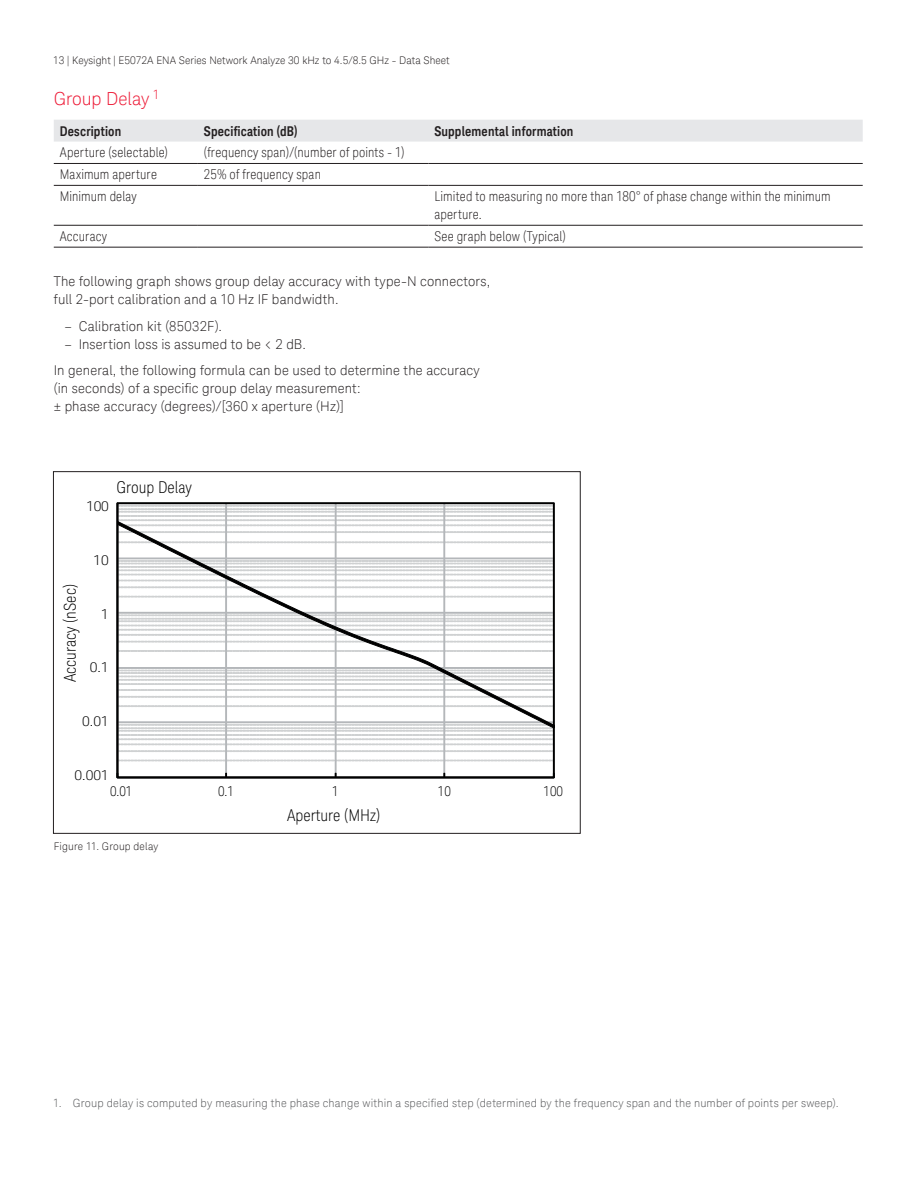
<style>
.page{position:relative;width:918px;height:1188px;background:#fff}
.page>*{position:absolute;margin:0;border:0;box-sizing:border-box;transform-origin:0 0}
.t1{font:300 18px "Keysight Sans";letter-spacing:-.01em;color:#ed1a36}
.t2{font:300 condensed 16.5px "Keysight Sans";color:#000}
.t3{font:300 13.5px/18px "Keysight Sans";letter-spacing:.01em;color:#231f20}
.t4{font:300 condensed 13.5px/18px "Keysight Sans";letter-spacing:.01em;color:#231f20}
.t5{font:700 13.5px "Keysight Sans Condensed";letter-spacing:.01em;color:#231f20}
.t6{font:300 condensed 13.5px "Keysight Sans";color:#000;scale:1.18 1}
.t7{font:300 condensed 13.5px "Keysight Sans";color:#000}
.t8{font:300 11.25px "Keysight Sans";letter-spacing:.015em;color:#57585a}
.t9{font:300 10.5px "Keysight Sans";color:#231f20}
</style>
<div class="page">
<div style="left:54px;top:120px;width:809px;height:22px;background:#e6e7e9"></div>
<hr style="left:54px;top:163px;width:144px;height:1px;background:#231f20">
<hr style="left:198px;top:163px;width:230px;height:1px;background:#231f20">
<hr style="left:428px;top:163px;width:435px;height:1px;background:#231f20">
<hr style="left:54px;top:185px;width:144px;height:1px;background:#231f20">
<hr style="left:198px;top:185px;width:230px;height:1px;background:#231f20">
<hr style="left:428px;top:185px;width:435px;height:1px;background:#231f20">
<hr style="left:54px;top:225px;width:144px;height:1px;background:#231f20">
<hr style="left:198px;top:225px;width:230px;height:1px;background:#231f20">
<hr style="left:428px;top:225px;width:435px;height:1px;background:#231f20">
<hr style="left:54px;top:247px;width:144px;height:1px;background:#231f20">
<hr style="left:198px;top:247px;width:230px;height:1px;background:#231f20">
<hr style="left:428px;top:247px;width:435px;height:1px;background:#231f20">
<svg style="left:116px;top:502px;width:439px;height:277px"></svg>
<hr style="left:117px;top:503px;width:1px;height:275px;background:#000">
<hr style="left:117px;top:777px;width:437px;height:1px;background:#000">
<svg style="left:117px;top:521px;width:438px;height:208px"></svg>
<p class="t9" style="left:53px;top:54px;width:398px">13 | Keysight | E5072A ENA Series Network Analyze 30 kHz to 4.5/8.5 GHz - Data Sheet</p>
<h1 class="t1" style="left:54px;top:88px;width:107px">Group Delay <sup>1</sup></h1>
<p class="t5" style="left:60px;top:123px;width:63px">Description</p>
<p class="t5" style="left:204px;top:123px;width:95px">Specification (dB)</p>
<p class="t5" style="left:434px;top:123px;width:141px">Supplemental information</p>
<p class="t4" style="left:60px;top:144px;width:110px">Aperture (selectable)</p>
<p class="t4" style="left:204px;top:144px;width:202px">(frequency span)/(number of points - 1)</p>
<p class="t4" style="left:60px;top:166px;width:99px">Maximum aperture</p>
<p class="t4" style="left:204px;top:166px;width:119px">25% of frequency span</p>
<p class="t4" style="left:60px;top:187px;width:79px">Minimum delay</p>
<p class="t4" style="left:434px;top:187px;width:398px">Limited to measuring no more than 180° of phase change within the minimum aperture.</p>
<p class="t4" style="left:60px;top:227px;width:49px">Accuracy</p>
<p class="t4" style="left:434px;top:227px;width:133px">See graph below (Typical)</p>
<p class="t3" style="left:54px;top:272px;width:438px">The following graph shows group delay accuracy with type-N connectors, full 2-port calibration and a 10 Hz IF bandwidth.</p>
<p class="t3" style="left:64px;top:317px;width:159px">– Calibration kit (85032F).</p>
<p class="t3" style="left:54px;top:331px;width:427px;line-height:26.5px;text-indent:11px">– Insertion loss is assumed to be &lt; 2 dB.<br>In general, the following formula can be used to determine the accuracy</p>
<p class="t3" style="left:54px;top:380px;width:308px">(in seconds) of a specific group delay measurement: ± phase accuracy (degrees)/[360 x aperture (Hz)]</p>
<p class="t6" style="left:86px;top:498px;width:20px">100</p>
<p class="t2" style="left:116px;top:477px;width:77px">Group Delay</p>
<p class="t2" style="left:60px;top:682px;width:100px;rotate:-90deg">Accuracy (nSec)</p>
<p class="t6" style="left:93px;top:552px;width:15px">10</p>
<p class="t6" style="left:101px;top:606px;width:8px">1</p>
<p class="t6" style="left:90px;top:660px;width:17px">0.1</p>
<p class="t6" style="left:82px;top:714px;width:24px">0.01</p>
<p class="t6" style="left:75px;top:767px;width:31px">0.001</p>
<p class="t7" style="left:110px;top:783px;width:24px">0.01</p>
<p class="t7" style="left:218px;top:783px;width:17px">0.1</p>
<p class="t7" style="left:332px;top:783px;width:8px">1</p>
<p class="t7" style="left:438px;top:783px;width:14px">10</p>
<p class="t7" style="left:544px;top:783px;width:21px">100</p>
<p class="t9" style="left:54px;top:840px;width:106px">Figure 11. Group delay</p>
<p class="t2" style="left:287px;top:805px;width:95px">Aperture (MHz)</p>
<p class="t8" style="left:53px;top:1096px;width:787px">1. Group delay is computed by measuring the phase change within a specified step (determined by the frequency span and the number of points per sweep).</p>
</div>
